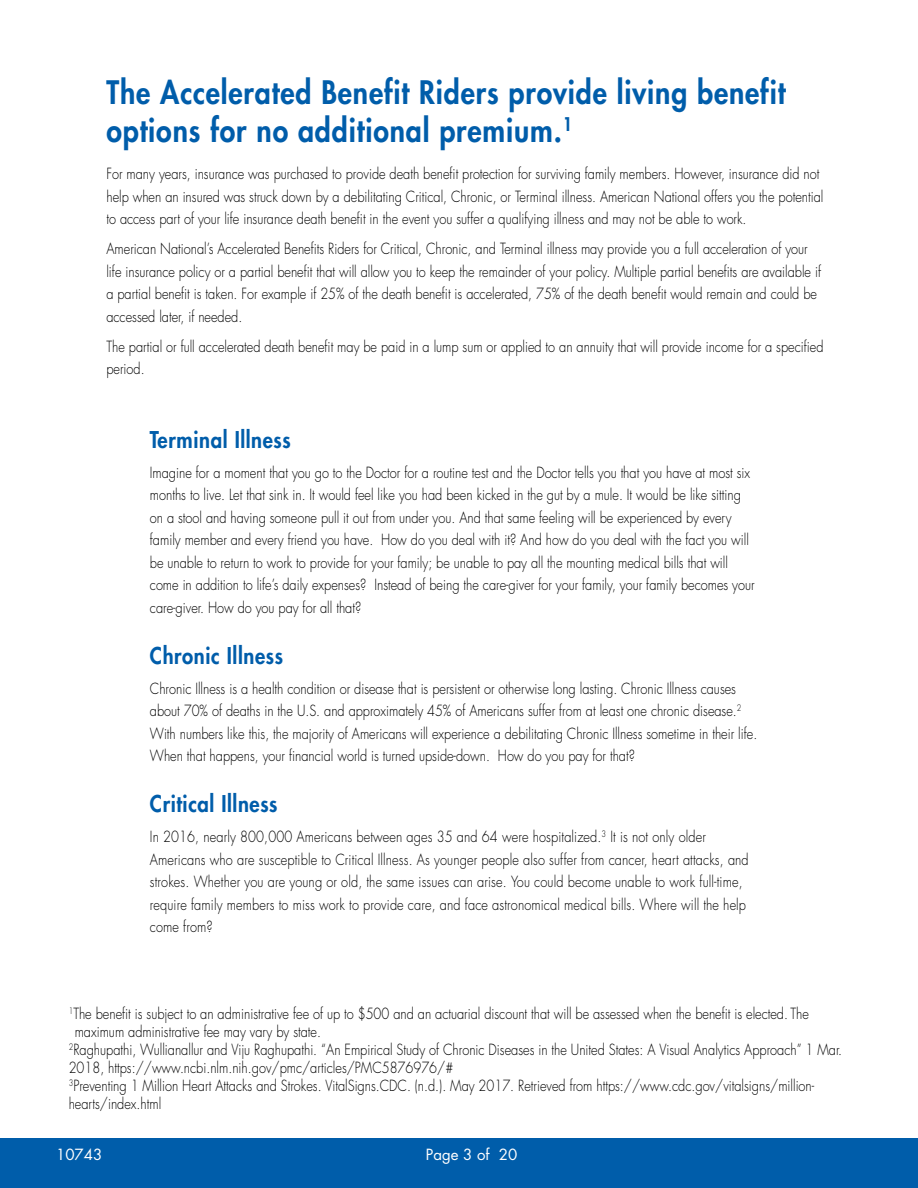
<style>
.page{position:relative;width:918px;height:1188px;background:#fff}
.page>*{position:absolute;margin:0;border:0;box-sizing:border-box;transform-origin:0 0}
.t1{font:800 31.5px/37.8px "Futura";letter-spacing:.03em;color:#005daa;scale:.9 1}
.t2{font:800 22.5px "Futura";letter-spacing:.03em;color:#005daa;scale:.9 1}
.t3{font:300 15px/22.5px "Futura";color:#000;scale:.85 1}
.t4{font:15px "Futura";color:#fff}
</style>
<div class="page">
<div style="left:0;top:1139px;width:918px;height:49px;background:#005daa"></div>
<h1 class="t1" style="left:106px;top:74px;width:756px">The Accelerated Benefit Riders provide living benefit options for no additional premium.<sup>1</sup></h1>
<p class="t3" style="left:106px;top:163px;width:845px">For many years, insurance was purchased to provide death benefit protection for surviving family members. However, insurance did not help when an insured was struck down by a debilitating Critical, Chronic, or Terminal illness. American National offers you the potential to access part of your life insurance death benefit in the event you suffer a qualifying illness and may not be able to work.</p>
<p class="t3" style="left:106px;top:238px;width:842px">American National’s Accelerated Benefits Riders for Critical, Chronic, and Terminal illness may provide you a full acceleration of your life insurance policy or a partial benefit that will allow you to keep the remainder of your policy. Multiple partial benefits are available if a partial benefit is taken. For example if 25% of the death benefit is accelerated, 75% of the death benefit would remain and could be accessed later, if needed.</p>
<p class="t3" style="left:106px;top:336px;width:845px">The partial or full accelerated death benefit may be paid in a lump sum or applied to an annuity that will provide income for a specified period.</p>
<h2 class="t2" style="left:150px;top:425px;width:158px">Terminal Illness</h2>
<p class="t3" style="left:150px;top:462px;width:713px">Imagine for a moment that you go to the Doctor for a routine test and the Doctor tells you that you have at most six months to live. Let that sink in. It would feel like you had been kicked in the gut by a mule. It would be like sitting on a stool and having someone pull it out from under you. And that same feeling will be experienced by every family member and every friend you have. How do you deal with it? And how do you deal with the fact you will be unable to return to work to provide for your family; be unable to pay all the mounting medical bills that will come in addition to life’s daily expenses? Instead of being the care-giver for your family, your family becomes your care-giver. How do you pay for all that?</p>
<h2 class="t2" style="left:150px;top:641px;width:149px">Chronic Illness</h2>
<p class="t3" style="left:150px;top:678px;width:716px">Chronic Illness is a health condition or disease that is persistent or otherwise long lasting. Chronic Illness causes about 70% of deaths in the U.S. and approximately 45% of Americans suffer from at least one chronic disease.<sup>2<br></sup>With numbers like this, the majority of Americans will experience a debilitating Chronic Illness sometime in their life.<br>When that happens, your financial world is turned upside-down. How do you pay for that?</p>
<h2 class="t2" style="left:150px;top:790px;width:143px">Critical Illness</h2>
<p class="t3" style="left:150px;top:826px;width:706px">In 2016, nearly 800,000 Americans between ages 35 and 64 were hospitalized.<sup>3</sup> It is not only older Americans who are susceptible to Critical Illness. As younger people also suffer from cancer, heart attacks, and strokes. Whether you are young or old, the same issues can arise. You could become unable to work full-time, require family members to miss work to provide care, and face astronomical medical bills. Where will the help come from?</p>
<p class="t3" style="left:69px;top:1003px;width:872px"><sup>1</sup>The benefit is subject to an administrative fee of up to $500 and an actuarial discount that will be assessed when the benefit is elected. The</p>
<p class="t3" style="left:75px;top:1021px;width:291px">maximum administrative fee may vary by state.</p>
<p class="t3" style="left:69px;top:1039px;width:912px"><sup>2</sup>Raghupathi, Wullianallur and Viju Raghupathi. “An Empirical Study of Chronic Diseases in the United States: A Visual Analytics Approach” 1 Mar.</p>
<p class="t3" style="left:69px;top:1057px;width:454px">2018, https://www.ncbi.nlm.nih.gov/pmc/articles/PMC5876976/#</p>
<p class="t3" style="left:69px;top:1075px;width:879px"><sup>3</sup>Preventing 1 Million Heart Attacks and Strokes. VitalSigns.CDC. (n.d.). May 2017. Retrieved from https://www.cdc.gov/vitalsigns/million-</p>
<p class="t3" style="left:69px;top:1093px;width:110px">hearts/index.html</p>
<p class="t4" style="left:56px;top:1144px;width:48px">10743</p>
<p class="t4" style="left:426px;top:1144px;width:93px">Page 3 of 20</p>
</div>
